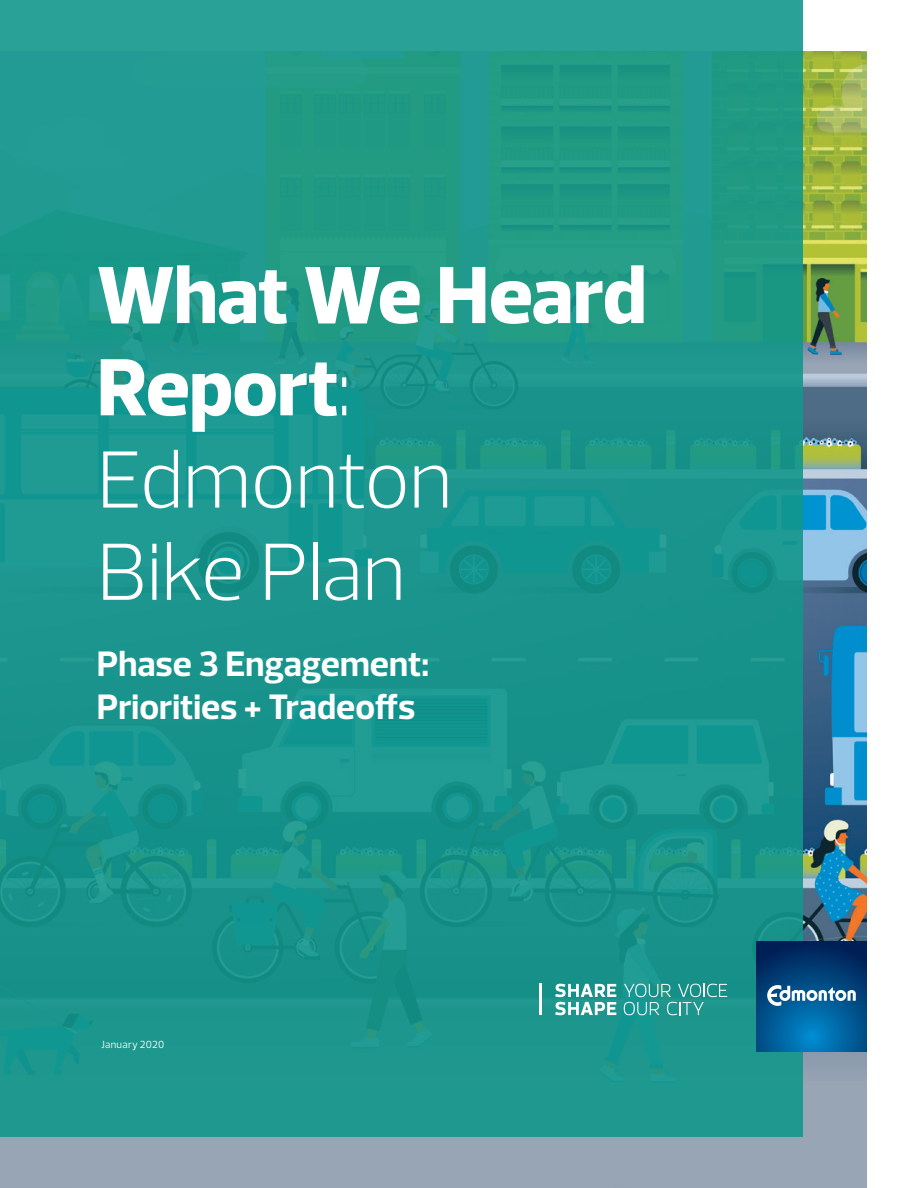
<style>
.page{position:relative;width:918px;height:1188px;background:#fff}
.page>*{position:absolute;margin:0;border:0;box-sizing:border-box;transform-origin:0 0}
.PE_Title_Doc{font:800 82.5px/92.2px "Prelo";letter-spacing:-.01em;color:#fff}
.PE_Title_Doc-2{font:700 36px/43.2px "Prelo";letter-spacing:-.005em;color:#fff}
.PE_Body_Chart{font:10.5px "Prelo";letter-spacing:.02em;color:#fff}
.s1{font-weight:300}
</style>
<div class="page">
<img style="left:0;top:51px;width:867px;height:1137px">
<div style="left:0;top:0;width:803px;height:1137px;background:linear-gradient(to right,#1c988f,#1c978a)"></div>
<svg style="left:555px;top:984px;width:61px;height:31px"></svg>
<svg style="left:624px;top:984px;width:103px;height:31px;background:#3da59e"></svg>
<hr style="left:540px;top:984px;width:2px;height:31px;background:#fff">
<svg style="left:756px;top:942px;width:111px;height:110px;background:#004b85"></svg>
<svg style="left:767px;top:985px;width:89px;height:21px"></svg>
<p class="PE_Title_Doc" style="left:97px;top:250px;width:551px">What We Heard<br>Report<span class="s1">:<br>Edmonton<br>Bike Plan</span></p>
<p class="PE_Title_Doc-2" style="left:97px;top:643px;width:334px">Phase 3 Engagement:<br>Priorities + Tradeoffs</p>
<p class="PE_Body_Chart" style="left:102px;top:1038px;width:64px">January 2020</p>
</div>
